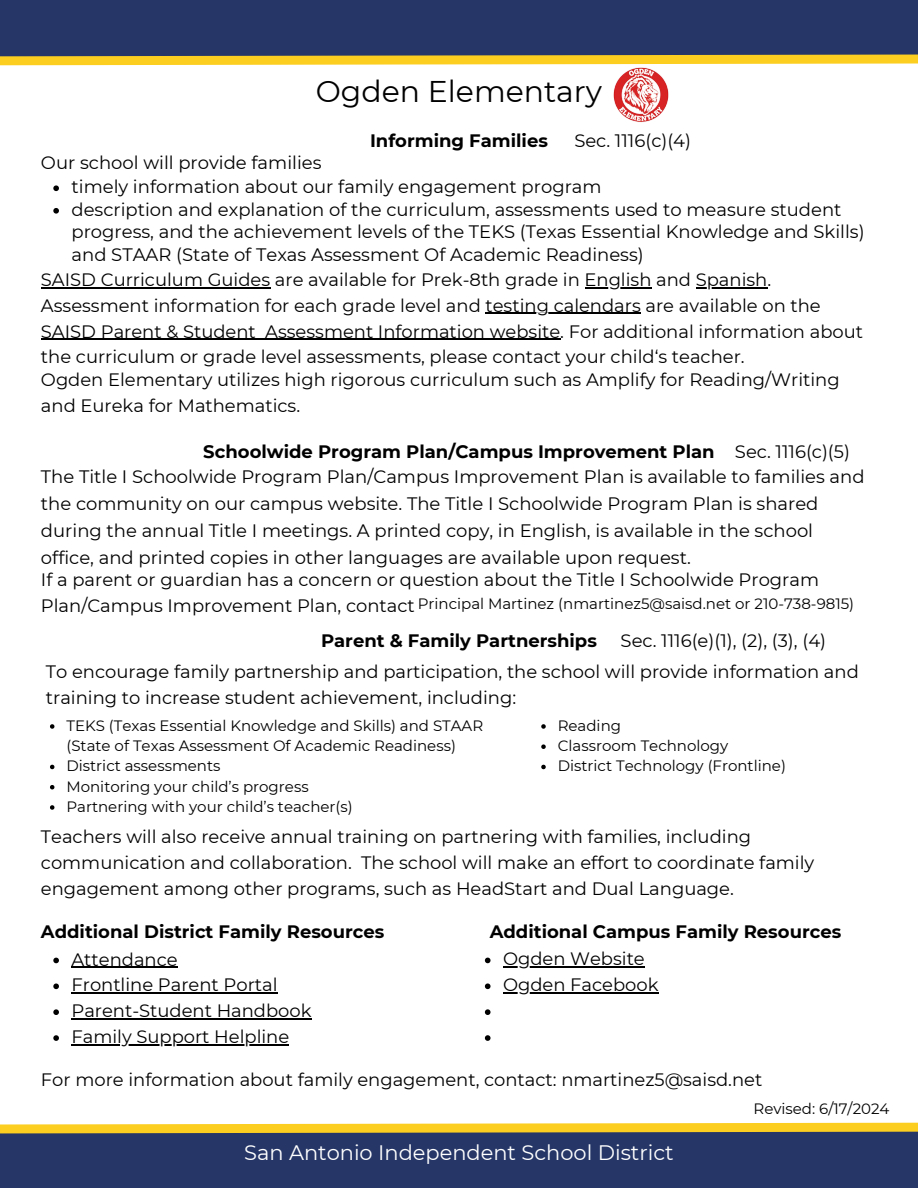
<style>
.page{position:relative;width:918px;height:1188px;background:#fff}
.page>*{position:absolute;margin:0;border:0;box-sizing:border-box;transform-origin:0 0}
.t1{font:30px "Montserrat";color:#000}
.t2{font:21px "Montserrat";color:#fff}
.t3{font:18px/25.8px "Montserrat";color:#000}
.t4{font:700 18px "Montserrat";color:#000}
.t5{font:15px/20.2px "Montserrat";color:#000}
</style>
<div class="page">
<div style="left:0;top:0;width:918px;height:59px;background:#253667"></div>
<svg style="left:0;top:54px;width:918px;height:12px"></svg>
<div style="left:0;top:1129px;width:918px;height:59px;background:#253667"></div>
<svg style="left:0;top:1122px;width:918px;height:12px"></svg>
<svg style="left:53px;top:185px;width:6px;height:6px"></svg>
<svg style="left:53px;top:208px;width:6px;height:6px"></svg>
<svg style="left:53px;top:958px;width:6px;height:5px"></svg>
<hr style="left:71px;top:967px;width:107px;height:1px;background:#000">
<svg style="left:53px;top:984px;width:6px;height:5px"></svg>
<hr style="left:71px;top:993px;width:207px;height:1px;background:#000">
<svg style="left:53px;top:1009px;width:6px;height:6px"></svg>
<hr style="left:71px;top:1018px;width:241px;height:2px;background:#000">
<svg style="left:53px;top:1035px;width:6px;height:6px"></svg>
<hr style="left:71px;top:1044px;width:218px;height:1px;background:#000">
<hr style="left:41px;top:287px;width:229px;height:1px;background:#000">
<hr style="left:585px;top:287px;width:67px;height:1px;background:#000">
<hr style="left:696px;top:287px;width:71px;height:1px;background:#000">
<hr style="left:486px;top:313px;width:155px;height:1px;background:#000">
<hr style="left:41px;top:339px;width:215px;height:1px;background:#000">
<hr style="left:265px;top:339px;width:295px;height:1px;background:#000">
<svg style="left:50px;top:724px;width:4px;height:5px"></svg>
<svg style="left:50px;top:765px;width:4px;height:4px"></svg>
<svg style="left:50px;top:785px;width:4px;height:4px"></svg>
<svg style="left:50px;top:805px;width:4px;height:5px"></svg>
<svg style="left:541px;top:724px;width:5px;height:5px"></svg>
<svg style="left:541px;top:744px;width:5px;height:5px"></svg>
<svg style="left:541px;top:765px;width:5px;height:4px"></svg>
<svg style="left:485px;top:958px;width:6px;height:5px"></svg>
<hr style="left:503px;top:967px;width:142px;height:1px;background:#000">
<svg style="left:485px;top:983px;width:6px;height:6px"></svg>
<hr style="left:503px;top:992px;width:155px;height:2px;background:#000">
<svg style="left:485px;top:1009px;width:6px;height:6px"></svg>
<svg style="left:485px;top:1035px;width:6px;height:6px"></svg>
<img style="left:611px;top:65px;width:61px;height:57px">
<p class="t1" style="left:316px;top:73px;width:288px">Ogden Elementary</p>
<h3 class="t4" style="left:370px;top:130px;width:179px">Informing Families</h3>
<p class="t3" style="left:574px;top:128px;width:118px">Sec. 1116(c)(4)</p>
<h1 class="t3" style="left:41px;top:149px;width:282px">Our school will provide families</h1>
<h3 class="t3" style="left:72px;top:174px;width:532px">timely information about our family engagement program</h3>
<h4 class="t3" style="left:72px;top:198px;width:795px;line-height:22.5px">description and explanation of the curriculum, assessments used to measure student progress, and the achievement levels of the TEKS (Texas Essential Knowledge and Skills) and STAAR (State of Texas Assessment Of Academic Readiness)</h4>
<p class="t3" style="left:41px;top:266px;width:732px">SAISD Curriculum Guides are available for Prek-8th grade in English and Spanish.</p>
<h4 class="t3" style="left:41px;top:292px;width:781px">Assessment information for each grade level and testing calendars are available on the</h4>
<h4 class="t3" style="left:41px;top:318px;width:824px">SAISD Parent &amp; Student Assessment Information website. For additional information about the curriculum or grade level assessments, please contact your child‘s teacher.</h4>
<p class="t3" style="left:41px;top:366px;width:800px">Ogden Elementary utilizes high rigorous curriculum such as Amplify for Reading/Writing and Eureka for Mathematics.</p>
<p class="t4" style="left:203px;top:440px;width:513px">Schoolwide Program Plan/Campus Improvement Plan</p>
<h4 class="t3" style="left:735px;top:438px;width:117px">Sec. 1116(c)(5)</h4>
<h4 class="t3" style="left:41px;top:463px;width:825px;line-height:27px">The Title I Schoolwide Program Plan/Campus Improvement Plan is available to families and the community on our campus website. The Title I Schoolwide Program Plan is shared during the annual Title I meetings. A printed copy, in English, is available in the school office, and printed copies in other languages are available upon request.</h4>
<p class="t3" style="left:41px;top:566px;width:780px">If a parent or guardian has a concern or question about the Title I Schoolwide Program<br>Plan/Campus Improvement Plan, contact</p>
<p class="t5" style="left:418px;top:593px;width:438px">Principal Martinez (nmartinez5@saisd.net or 210-738-9815)</p>
<p class="t4" style="left:321px;top:630px;width:277px">Parent &amp; Family Partnerships</p>
<h2 class="t3" style="left:621px;top:628px;width:207px">Sec. 1116(e)(1), (2), (3), (4)</h2>
<p class="t3" style="left:46px;top:658px;width:814px">To encourage family partnership and participation, the school will provide information and training to increase student achievement, including:</p>
<p class="t5" style="left:66px;top:715px;width:418px">TEKS (Texas Essential Knowledge and Skills) and STAAR (State of Texas Assessment Of Academic Readiness)</p>
<p class="t5" style="left:66px;top:756px;width:156px">District assessments</p>
<p class="t5" style="left:66px;top:776px;width:244px">Monitoring your child’s progress</p>
<p class="t5" style="left:66px;top:796px;width:288px">Partnering with your child’s teacher(s)</p>
<p class="t5" style="left:558px;top:715px;width:65px">Reading</p>
<p class="t5" style="left:558px;top:736px;width:172px">Classroom Technology</p>
<p class="t5" style="left:558px;top:756px;width:230px">District Technology (Frontline)</p>
<h4 class="t3" style="left:41px;top:824px;width:775px">Teachers will also receive annual training on partnering with families, including communication and collaboration. The school will make an effort to coordinate family engagement among other programs, such as HeadStart and Dual Language.</h4>
<h3 class="t4" style="left:490px;top:920px;width:353px">Additional Campus Family Resources</h3>
<p class="t3" style="left:503px;top:946px;width:143px">Ogden Website</p>
<p class="t3" style="left:503px;top:972px;width:157px">Ogden Facebook</p>
<h4 class="t4" style="left:41px;top:920px;width:345px">Additional District Family Resources</h4>
<h4 class="t3" style="left:71px;top:946px;width:108px">Attendance</h4>
<h3 class="t3" style="left:71px;top:972px;width:208px">Frontline Parent Portal</h3>
<h4 class="t3" style="left:71px;top:998px;width:242px">Parent-Student Handbook</h4>
<h4 class="t3" style="left:71px;top:1024px;width:219px">Family Support Helpline</h4>
<p class="t3" style="left:41px;top:1067px;width:723px">For more information about family engagement, contact: nmartinez5@saisd.net</p>
<p class="t5" style="left:754px;top:1099px;width:138px">Revised: 6/17/2024</p>
<h4 class="t2" style="left:244px;top:1140px;width:431px">San Antonio Independent School District</h4>
</div>
